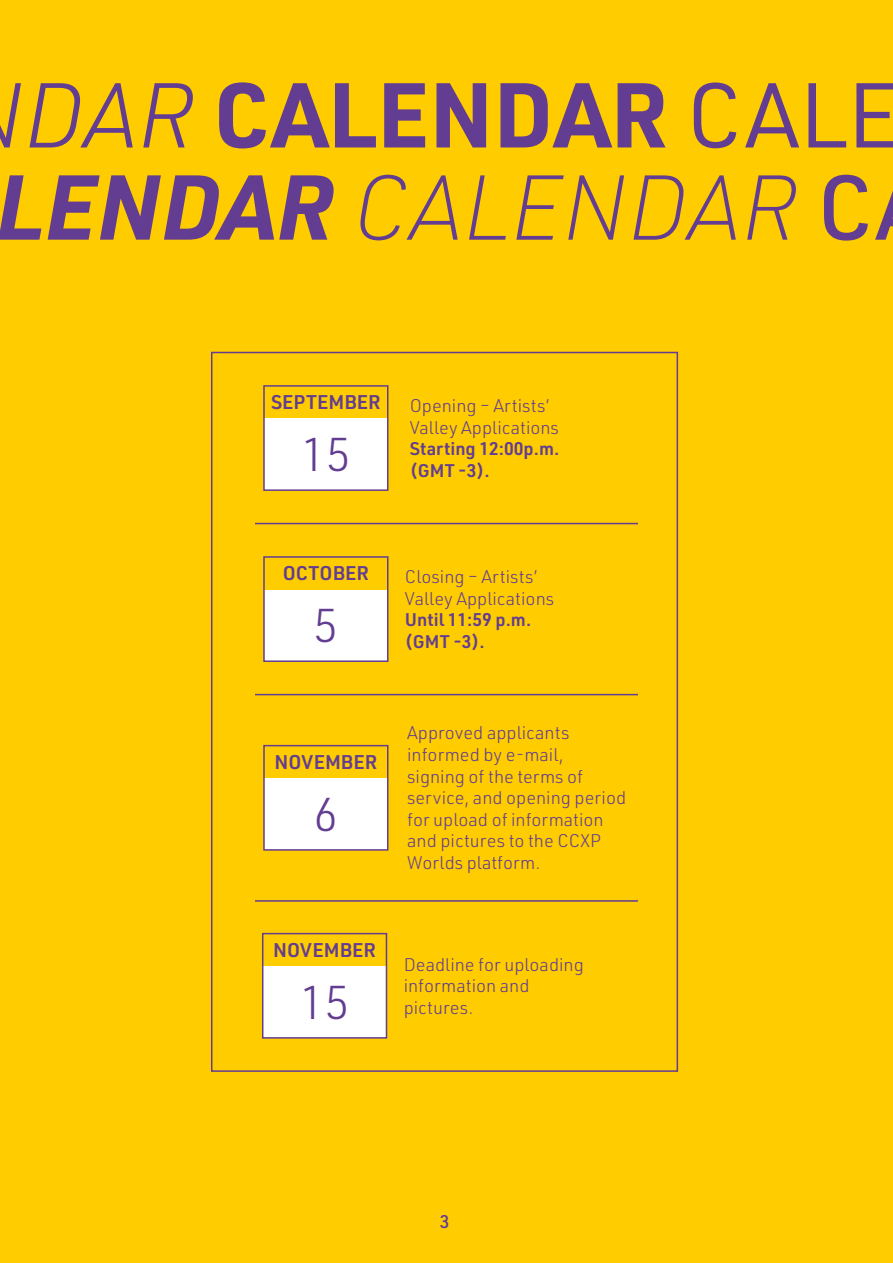
<style>
.page{position:relative;width:893px;height:1263px;background:#fc0}
.page>*{position:absolute;margin:0;border:0;box-sizing:border-box;transform-origin:0 0}
.t1{font:700 90px/92.2px "URWDIN";color:#623d91;text-align:center}
.t2{font:300 46.5px "URWDIN";color:#623d91}
.t3{font:600 19.5px "URWDIN";color:#623d91}
.t4{font:300 18px/21.6px "URWDIN";color:#623d91}
.t5{font:600 18px/21.6px "URWDIN";color:#623d91}
.t6{font:500 18px "URWDIN";color:#623d91}
.s1{font-weight:300;font-style:italic}
.s2{font-weight:400}
.s3{font-style:italic}
.s4{font-weight:200;font-style:italic}
.s5{font-weight:500}
</style>
<div class="page">
<div style="left:211px;top:352px;width:467px;height:720px;background:#fc0;border:2px solid #623d91"></div>
<hr style="left:255px;top:523px;width:383px;height:1px;background:#623d91">
<hr style="left:255px;top:900px;width:383px;height:2px;background:#623d91">
<hr style="left:255px;top:694px;width:383px;height:1px;background:#623d91">
<div style="left:264px;top:419px;width:124px;height:71px;background:#fff"></div>
<div style="left:263px;top:385px;width:125px;height:106px;border:2px solid #623d91"></div>
<div style="left:264px;top:590px;width:124px;height:71px;background:#fff"></div>
<div style="left:263px;top:556px;width:125px;height:106px;border:2px solid #623d91"></div>
<div style="left:264px;top:778px;width:124px;height:72px;background:#fff"></div>
<div style="left:263px;top:745px;width:125px;height:106px;border:2px solid #623d91"></div>
<div style="left:263px;top:966px;width:123px;height:72px;background:#fff"></div>
<div style="left:262px;top:933px;width:125px;height:106px;border:2px solid #623d91"></div>
<h1 class="t1" style="left:-5px;top:65px;width:905px"><span class="s1">DAR</span> CALENDAR <span class="s2">CALE<br></span><span class="s3">LENDAR</span> <span class="s4">CALENDAR</span> <span class="s5">C</span></h1>
<p class="t3" style="left:271px;top:389px;width:111px">SEPTEMBER</p>
<h2 class="t2" style="left:301px;top:424px;width:52px">15</h2>
<p class="t4" style="left:410px;top:394px;width:151px">Opening – Artists’<br>Valley Applications</p>
<p class="t5" style="left:410px;top:437px;width:151px">Starting 12:00p.m. (GMT -3).</p>
<p class="t3" style="left:283px;top:560px;width:88px">OCTOBER</p>
<h2 class="t2" style="left:313px;top:595px;width:27px">5</h2>
<p class="t4" style="left:405px;top:565px;width:151px">Closing – Artists’<br>Valley Applications</p>
<p class="t5" style="left:405px;top:608px;width:128px">Until 11:59 p.m. (GMT -3).</p>
<p class="t3" style="left:274px;top:749px;width:104px">NOVEMBER</p>
<h2 class="t2" style="left:313px;top:784px;width:27px">6</h2>
<p class="t3" style="left:273px;top:937px;width:104px">NOVEMBER</p>
<h2 class="t2" style="left:299px;top:972px;width:52px">15</h2>
<p class="t4" style="left:407px;top:722px;width:221px">Approved applicants informed by e-mail, signing of the terms of service, and opening period for upload of information and pictures to the CCXP<br>Worlds platform.</p>
<p class="t4" style="left:404px;top:953px;width:182px">Deadline for uploading information and pictures.</p>
<p class="t6" style="left:440px;top:1209px;width:11px">3</p>
</div>
